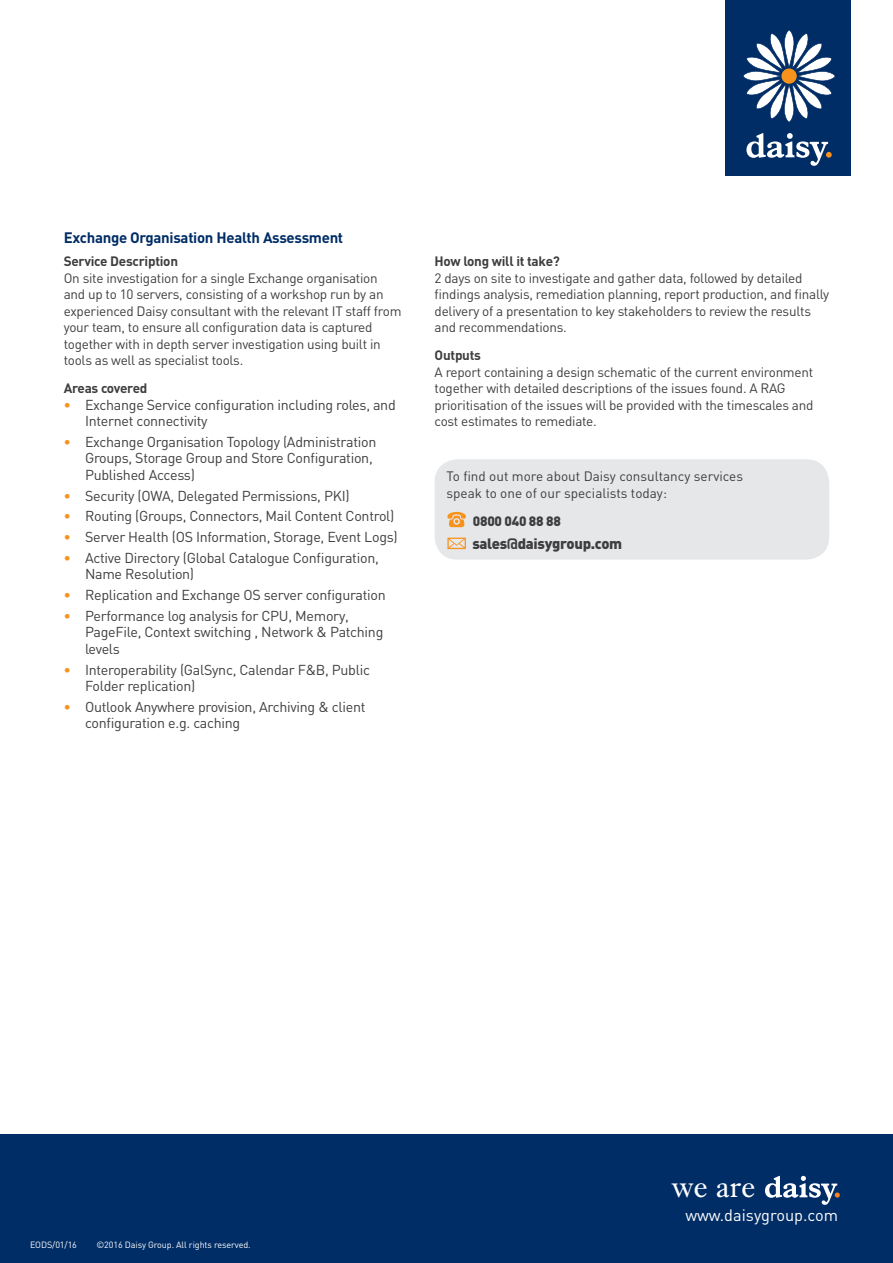
<style>
.page{position:relative;width:893px;height:1263px;background:#fff}
.page>*{position:absolute;margin:0;border:0;box-sizing:border-box;transform-origin:0 0}
.t1{font:31.2px "Dutch 766 BT Roman A";color:#fff}
.t2{font:16.35px "DIN";color:#fff}
.Sub_head{font:700 15px "DIN";letter-spacing:-.02em;color:#002d66}
.Body_Copy{font:900 14.85px "DIN";letter-spacing:-.02em;color:#3e3e3f}
.t3{font:14.25px/16.5px "DIN";letter-spacing:-.02em;color:#3e3e3f}
.Body_Copy-2{font:13.5px/16.5px "DIN";letter-spacing:-.02em;color:#3e3e3f}
.Body_Copy-3{font:13.5px "DIN";color:#3e3e3f}
.small_head{font:700 13.5px "DIN";letter-spacing:-.02em;color:#3e3e3f}
.Body_Copy-4{font:900 13.5px "DIN";letter-spacing:-.02em;color:#3e3e3f}
.t4{font:9px "DIN";letter-spacing:-.01em;color:#fff}
.s1{font-weight:700;color:#f7931d}
.s2{font-weight:700}
</style>
<div class="page">
<div style="left:0;top:1133px;width:893px;height:130px;background:#002d66"></div>
<svg style="left:765px;top:1176px;width:75px;height:29px"></svg>
<div style="left:725px;top:0;width:125px;height:175px;background:#002d66"></div>
<svg style="left:743px;top:30px;width:92px;height:92px"></svg>
<svg style="left:746px;top:133px;width:86px;height:33px"></svg>
<div style="left:435px;top:459px;width:394px;height:101px;background:#e6e7e9;border-radius:23px"></div>
<svg style="left:447px;top:512px;width:19px;height:15px"></svg>
<svg style="left:447px;top:538px;width:19px;height:11px"></svg>
<p class="Sub_head" style="left:64px;top:228px;width:281px">Exchange Organisation Health Assessment</p>
<p class="small_head" style="left:64px;top:253px;width:116px">Service Description</p>
<p class="Body_Copy-2" style="left:64px;top:269px;width:339px">On site investigation for a single Exchange organisation and up to 10 servers, consisting of a workshop run by an experienced Daisy consultant with the relevant IT staff from your team, to ensure all configuration data is captured together with in depth server investigation using built in tools as well as specialist tools.</p>
<p class="small_head" style="left:64px;top:379px;width:85px">Areas covered</p>
<p class="t3" style="left:85px;top:396px;width:312px;text-indent:-21px"><span class="s1">•</span> Exchange Service configuration including roles, and<br>Internet connectivity</p>
<p class="t3" style="left:85px;top:433px;width:293px;text-indent:-21px"><span class="s1">•</span> Exchange Organisation Topology (Administration<br>Groups, Storage Group and Store Configuration,<br>Published Access)</p>
<p class="t3" style="left:64px;top:487px;width:287px"><span class="s1">•</span> Security (OWA, Delegated Permissions, PKI)</p>
<p class="t3" style="left:64px;top:508px;width:332px"><span class="s1">•</span> Routing (Groups, Connectors, Mail Content Control)</p>
<p class="t3" style="left:64px;top:528px;width:336px"><span class="s1">•</span> Server Health (OS Information, Storage, Event Logs)</p>
<p class="t3" style="left:85px;top:549px;width:295px;text-indent:-21px"><span class="s1">•</span> Active Directory (Global Catalogue Configuration,<br>Name Resolution)</p>
<p class="t3" style="left:64px;top:586px;width:324px"><span class="s1">•</span> Replication and Exchange OS server configuration</p>
<p class="t3" style="left:85px;top:607px;width:300px;text-indent:-21px"><span class="s1">•</span> Performance log analysis for CPU, Memory,<br>PageFile, Context switching , Network &amp; Patching levels</p>
<p class="t3" style="left:85px;top:661px;width:286px;text-indent:-21px"><span class="s1">•</span> Interoperability (GalSync, Calendar F&amp;B, Public<br>Folder replication)</p>
<p class="t3" style="left:85px;top:698px;width:282px;text-indent:-21px"><span class="s1">•</span> Outlook Anywhere provision, Archiving &amp; client configuration e.g. caching</p>
<p class="small_head" style="left:435px;top:253px;width:127px">How long will it take?</p>
<p class="Body_Copy-2" style="left:435px;top:269px;width:396px">2 days on site to investigate and gather data, followed by detailed findings analysis, remediation planning, report production, and finally delivery of a presentation to key stakeholders to review the results and recommendations.</p>
<p class="small_head" style="left:435px;top:346px;width:48px">Outputs</p>
<p class="Body_Copy-2" style="left:435px;top:363px;width:380px">A report containing a design schematic of the current environment together with detailed descriptions of the issues found. A RAG prioritisation of the issues will be provided with the timescales and cost estimates to remediate.</p>
<p class="Body_Copy-3" style="left:446px;top:468px;width:298px">To find out more about Daisy consultancy services</p>
<p class="Body_Copy-3" style="left:446px;top:484px;width:222px">speak to one of our specialists today:</p>
<p class="Body_Copy-4" style="left:473px;top:512px;width:90px">0800 040 88 88</p>
<p class="Body_Copy" style="left:472px;top:534px;width:151px">sales<span class="s2">@</span>daisygroup.com</p>
<p class="t4" style="left:30px;top:1239px;width:48px">EODS/01/16</p>
<p class="t4" style="left:96px;top:1239px;width:156px">©2016 Daisy Group. All rights reserved.</p>
<h1 class="t1" style="left:673px;top:1167px;width:85px">we are</h1>
<p class="t2" style="left:685px;top:1205px;width:154px">www.daisygroup.com</p>
</div>
